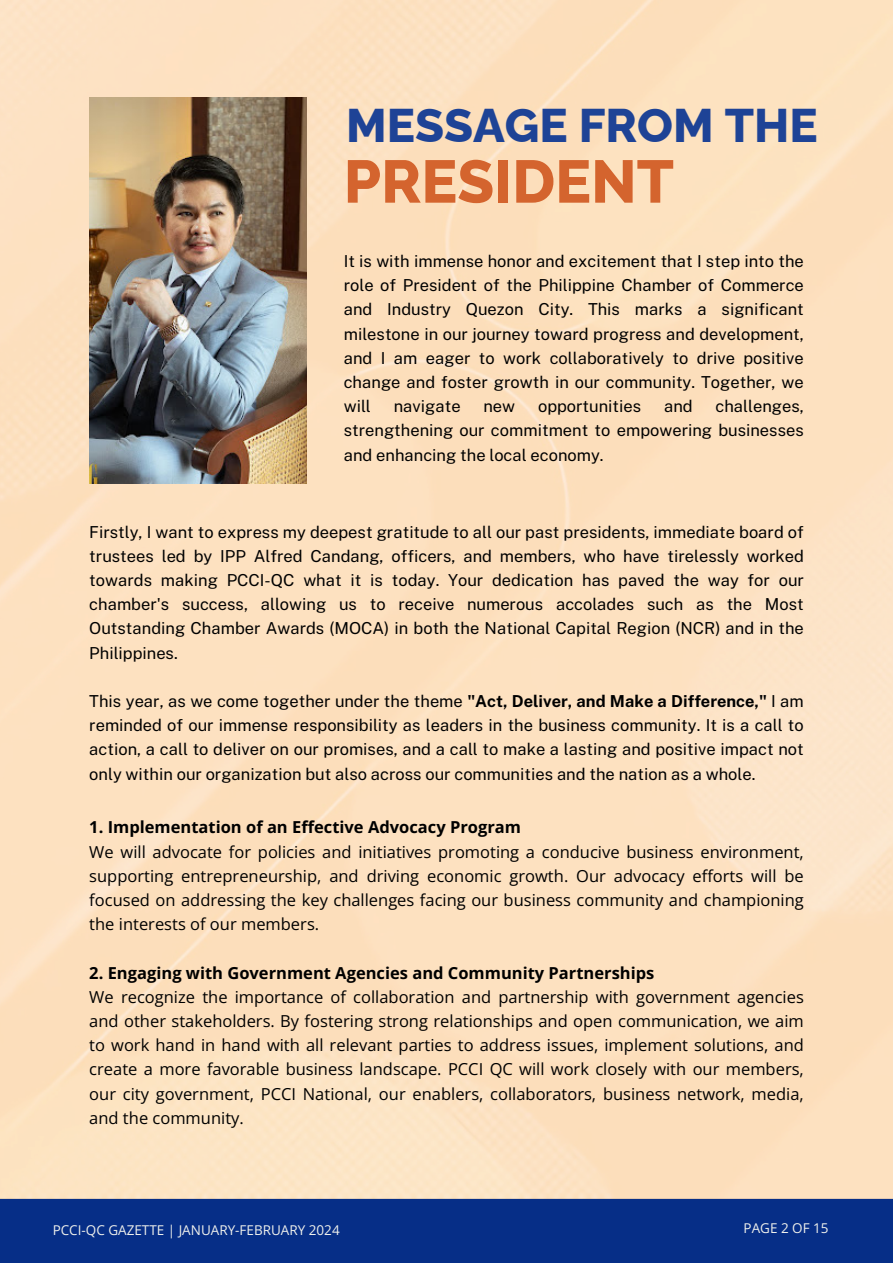
<style>
.page{position:relative;width:893px;height:1263px;background:#fff}
.page>*{position:absolute;margin:0;border:0;box-sizing:border-box;transform-origin:0 0}
.t1{font:800 60px "Raleway";color:#d4642e}
.t2{font:800 47.25px "Raleway";color:#1e4396}
.t3{font:16.5px/24.2px "Public Sans";color:#000;text-align:justify}
.t4{font:16.5px/24.2px "Open Sans";color:#000}
.t5{font:13.5px "Open Sans";color:#f0f1ec}
.s1{font-weight:700}
</style>
<div class="page">
<div style="left:0;top:0;width:893px;height:1199px;background:#fde1c0"></div>
<div style="left:0;top:1199px;width:893px;height:64px;background:#062e87"></div>
<img style="left:89px;top:97px;width:218px;height:386px">
<h3 class="t2" style="left:346px;top:98px;width:473px">MESSAGE FROM THE</h3>
<h3 class="t1" style="left:344px;top:146px;width:332px">PRESIDENT</h3>
<h3 class="t3" style="left:344px;top:249px;width:461px">It is with immense honor and excitement that I step into the role of President of the Philippine Chamber of Commerce and Industry Quezon City. This marks a significant milestone in our journey toward progress and development, and I am eager to work collaboratively to drive positive change and foster growth in our community. Together, we will</h3>
<h3 class="t3" style="left:344px;top:394px;width:461px;text-indent:372px">challenges, strengthening our commitment to empowering businesses and enhancing the local economy.</h3>
<h3 class="t3" style="left:394px;top:394px;width:68px">navigate</h3>
<h3 class="t3" style="left:483px;top:394px;width:33px">new</h3>
<h3 class="t3" style="left:538px;top:394px;width:105px">opportunities</h3>
<h3 class="t3" style="left:664px;top:394px;width:30px">and</h3>
<h1 class="t3" style="left:89px;top:520px;width:716px">Firstly, I want to express my deepest gratitude to all our past presidents, immediate board of trustees led by IPP Alfred Candang, officers, and members, who have tirelessly worked towards making PCCI-QC what it is today. Your dedication has paved the way for our chamber's success, allowing us to receive numerous accolades such as the Most Outstanding Chamber Awards (MOCA) in both the National Capital Region (NCR) and in the Philippines.</h1>
<h3 class="t3" style="left:89px;top:689px;width:716px">This year, as we come together under the theme <span class="s1">"Act, Deliver, and Make a Difference,"</span> I am reminded of our immense responsibility as leaders in the business community. It is a call to action, a call to deliver on our promises, and a call to make a lasting and positive impact not only within our organization but also across our communities and the nation as a whole.</h3>
<h3 class="t4" style="left:89px;top:815px;width:716px"><span class="s1">1. Implementation of an Effective Advocacy Program<br></span>We will advocate for policies and initiatives promoting a conducive business environment, supporting entrepreneurship, and driving economic growth. Our advocacy efforts will be focused on addressing the key challenges facing our business community and championing the interests of our members.</h3>
<p class="t4" style="left:89px;top:960px;width:716px"><span class="s1">2. Engaging with Government Agencies and Community Partnerships<br></span>We recognize the importance of collaboration and partnership with government agencies and other stakeholders. By fostering strong relationships and open communication, we aim to work hand in hand with all relevant parties to address issues, implement solutions, and create a more favorable business landscape. PCCI QC will work closely with our members, our city government, PCCI National, our enablers, collaborators, business network, media, and the community.</p>
<p class="t5" style="left:53px;top:1221px;width:288px">PCCI-QC GAZETTE | JANUARY-FEBRUARY 2024</p>
<p class="t5" style="left:743px;top:1218px;width:87px">PAGE 2 OF 15</p>
</div>
